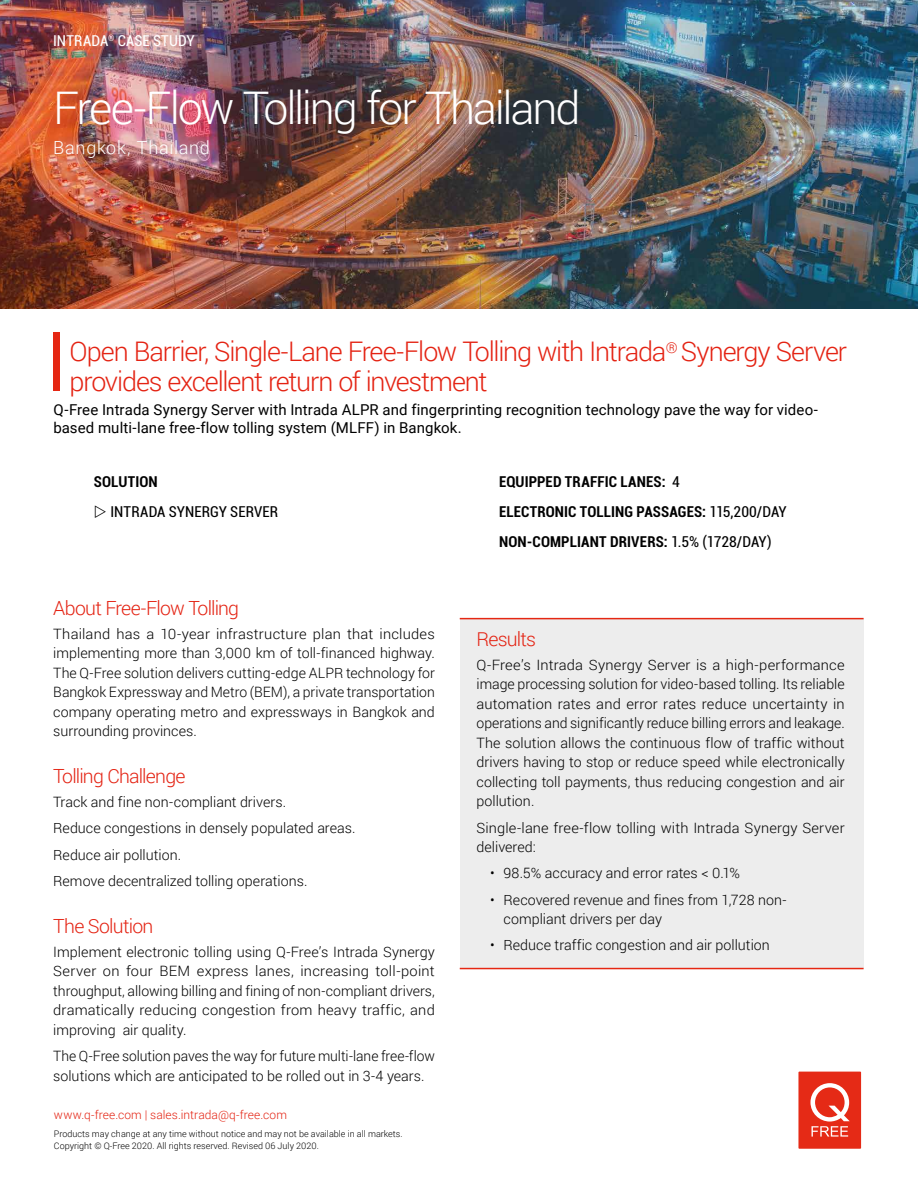
<style>
.page{position:relative;width:918px;height:1188px;background:#fff}
.page>*{position:absolute;margin:0;border:0;box-sizing:border-box;transform-origin:0 0}
.t1{font:300 45px "Roboto";letter-spacing:-.05em;color:#fff}
.t2{font:300 27px/30px "Roboto";letter-spacing:-.04em;color:#e42313}
.t3{font:300 19.5px "Roboto";letter-spacing:-.04em;color:#e42313}
.t4{font:300 18px "Roboto";letter-spacing:.04em;color:#fff}
.t5{font:15px/18px "Roboto";letter-spacing:.005em;color:#000}
.t6{font:700 condensed 15px/30px "Roboto";letter-spacing:.01em;color:#000}
.t7{font:condensed 15px "Roboto";letter-spacing:.005em;color:#000}
.t8{font:condensed 15px "Roboto";letter-spacing:.01em;color:#fff}
.t9{font:300 14.25px/19.5px "Roboto";color:#000}
.t10{font:300 12px "Roboto";letter-spacing:.005em;color:#e42313}
.t11{font:300 9px/12px "Roboto";color:#000}
.s1{font-weight:400}
</style>
<div class="page">
<svg style="left:796px;top:1069px;width:68px;height:82px"></svg>
<div style="left:798px;top:1072px;width:63px;height:77px;background:#e52a16"></div>
<svg style="left:810px;top:1083px;width:40px;height:54px"></svg>
<div style="left:460px;top:619px;width:404px;height:348px;background:#ededed"></div>
<hr style="left:460px;top:618px;width:404px;height:1px;background:#e52713">
<hr style="left:460px;top:968px;width:404px;height:1px;background:#e52713">
<img style="left:0;top:0;width:918px;height:309px">
<div style="left:53px;top:332px;width:7px;height:59px;background:#e52713"></div>
<p class="t8" style="left:53px;top:30px;width:143px">INTRADA<sup>®</sup> CASE STUDY</p>
<h1 class="t1" style="left:53px;top:77px;width:529px">Free-Flow Tolling for Thailand</h1>
<p class="t4" style="left:53px;top:135px;width:158px">Bangkok, Thailand</p>
<h2 class="t2" style="left:70px;top:335px;width:779px">Open Barrier, Single-Lane Free-Flow Tolling with Intrada<sup>®</sup> Synergy Server provides excellent return of investment</h2>
<p class="t5" style="left:53px;top:400px;width:766px">Q-Free Intrada Synergy Server with Intrada ALPR and fingerprinting recognition technology pave the way for video&shy;based multi-lane free-flow tolling system (MLFF) in Bangkok.</p>
<p class="t6" style="left:94px;top:466px;width:65px">SOLUTION</p>
<p class="t7" style="left:110px;top:501px;width:169px">INTRADA SYNERGY SERVER</p>
<p class="t6" style="left:499px;top:466px;width:289px">EQUIPPED TRAFFIC LANES: <span class="s1">4<br></span>ELECTRONIC TOLLING PASSAGES: <span class="s1">115,200/DAY<br></span>NON-COMPLIANT DRIVERS: <span class="s1">1.5% (1728/DAY)</span></p>
<h3 class="t3" style="left:53px;top:594px;width:187px">About Free-Flow Tolling</h3>
<p class="t9" style="left:53px;top:623px;width:383px;text-align:justify">Thailand has a 10-year infrastructure plan that includes implementing more than 3,000 km of toll-financed highway.<br>The Q-Free solution delivers cutting-edge ALPR technology for Bangkok Expressway and Metro (BEM), a private transportation company operating metro and expressways in Bangkok and surrounding provinces.</p>
<h3 class="t3" style="left:53px;top:763px;width:134px">Tolling Challenge</h3>
<p class="t9" style="left:53px;top:788px;width:304px;line-height:26.2px">Track and fine non-compliant drivers.<br>Reduce congestions in densely populated areas.<br>Reduce air pollution.<br>Remove decentralized tolling operations.</p>
<h3 class="t3" style="left:53px;top:913px;width:102px">The Solution</h3>
<p class="t9" style="left:53px;top:942px;width:383px;text-align:justify">Implement electronic tolling using Q-Free’s Intrada Synergy Server on four BEM express lanes, increasing toll-point throughput, allowing billing and fining of non-compliant drivers, dramatically reducing congestion from heavy traffic, and improving air quality.</p>
<p class="t9" style="left:53px;top:1046px;width:383px">The Q-Free solution paves the way for future multi-lane free-flow solutions which are anticipated to be rolled out in 3-4 years.</p>
<p class="t10" style="left:54px;top:1107px;width:235px">www.q-free.com | sales.intrada@q-free.com</p>
<p class="t11" style="left:54px;top:1127px;width:350px">Products may change at any time without notice and may not be available in all markets.<br>Copyright © Q-Free 2020. All rights reserved. Revised 06 July 2020.</p>
<h3 class="t3" style="left:477px;top:626px;width:61px">Results</h3>
<p class="t9" style="left:477px;top:655px;width:370px;text-align:justify">Q-Free’s Intrada Synergy Server is a high-performance image processing solution for video-based tolling. Its reliable automation rates and error rates reduce uncertainty in operations and significantly reduce billing errors and leakage.<br>The solution allows the continuous flow of traffic without drivers having to stop or reduce speed while electronically collecting toll payments, thus reducing congestion and air pollution.</p>
<p class="t9" style="left:477px;top:817px;width:370px">Single-lane free-flow tolling with Intrada Synergy Server delivered:</p>
<p class="t9" style="left:490px;top:863px;width:252px">• 98.5% accuracy and error rates &lt; 0.1%</p>
<p class="t9" style="left:504px;top:889px;width:285px;text-indent:-13px">• Recovered revenue and fines from 1,728 non&shy;compliant drivers per day</p>
<p class="t9" style="left:490px;top:935px;width:281px">• Reduce traffic congestion and air pollution</p>
</div>
